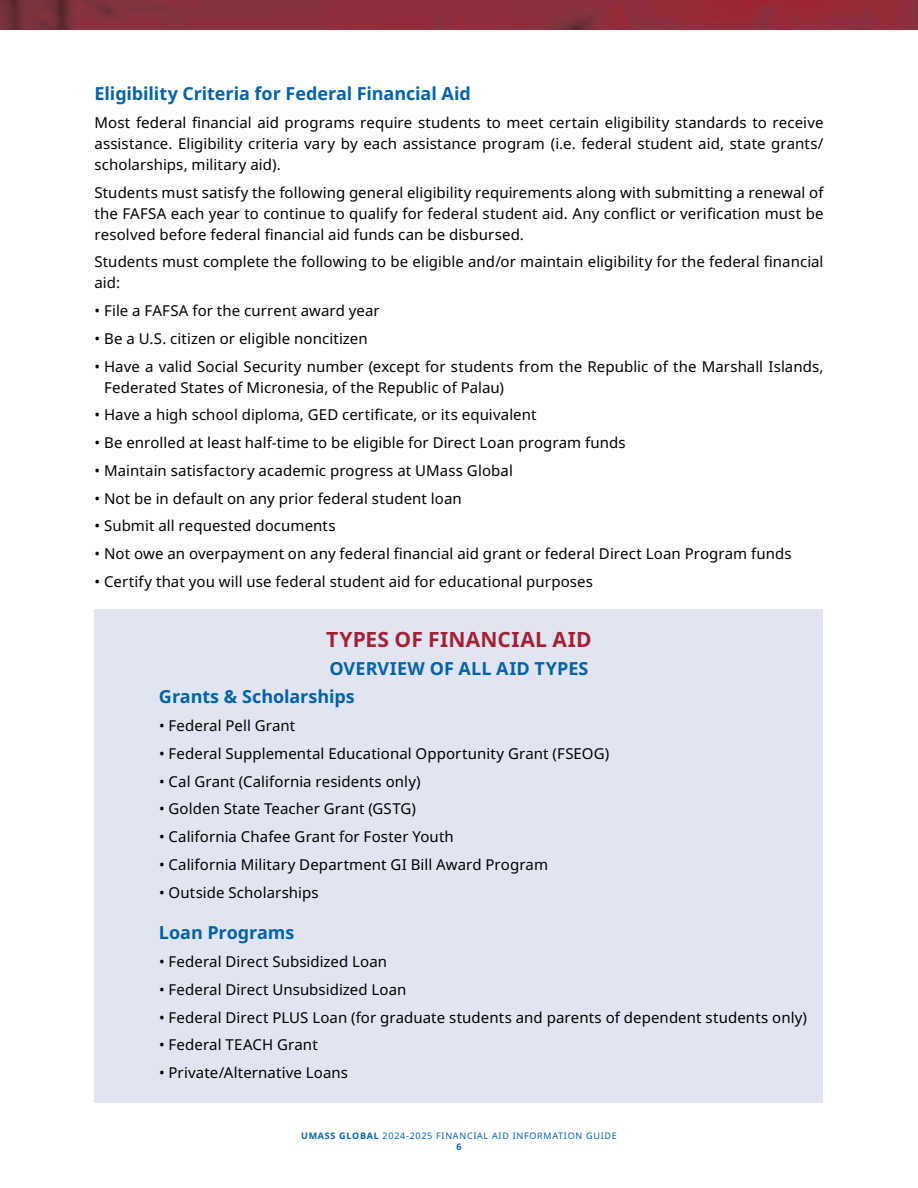
<style>
.page{position:relative;width:918px;height:1188px;background:#fff}
.page>*{position:absolute;margin:0;border:0;box-sizing:border-box;transform-origin:0 0}
.t1{font:700 21px "Noto Sans";letter-spacing:.01em;color:#a32036}
.t2{font:700 18px/28.3px "Noto Sans";letter-spacing:-.005em;color:#0063a7}
.t3{font:15px/27.8px "Noto Sans";letter-spacing:.005em;color:#000}
.t4{font:9px/10.8px "Noto Sans";letter-spacing:.08em;color:#0063a7;text-align:center}
.s1{font-weight:700}
</style>
<div class="page">
<img style="left:0;top:0;width:918px;height:29px">
<div style="left:94px;top:609px;width:730px;height:494px;background:#e1e5f1"></div>
<h4 class="t2" style="left:94px;top:80px;width:378px">Eligibility Criteria for Federal Financial Aid</h4>
<p class="t3" style="left:94px;top:112px;width:731px;line-height:21px">Most federal financial aid programs require students to meet certain eligibility standards to receive assistance. Eligibility criteria vary by each assistance program (i.e. federal student aid, state grants/</p>
<p class="t3" style="left:95px;top:151px;width:730px">scholarships, military aid).<br>Students must satisfy the following general eligibility requirements along with submitting a renewal of</p>
<p class="t3" style="left:95px;top:200px;width:730px">the FAFSA each year to continue to qualify for federal student aid. Any conflict or verification must be</p>
<p class="t3" style="left:95px;top:221px;width:730px">resolved before federal financial aid funds can be disbursed.<br>Students must complete the following to be eligible and/or maintain eligibility for the federal financial</p>
<p class="t3" style="left:95px;top:270px;width:27px">aid:</p>
<p class="t3" style="left:95px;top:297px;width:287px">• File a FAFSA for the current award year</p>
<p class="t3" style="left:95px;top:325px;width:275px">• Be a U.S. citizen or eligible noncitizen</p>
<p class="t3" style="left:95px;top:353px;width:730px">• Have a valid Social Security number (except for students from the Republic of the Marshall Islands,</p>
<p class="t3" style="left:104px;top:374px;width:401px">Federated States of Micronesia, of the Republic of Palau)</p>
<p class="t3" style="left:95px;top:402px;width:444px">• Have a high school diploma, GED certificate, or its equivalent</p>
<p class="t3" style="left:95px;top:429px;width:533px">• Be enrolled at least half-time to be eligible for Direct Loan program funds</p>
<p class="t3" style="left:95px;top:457px;width:420px">• Maintain satisfactory academic progress at UMass Global</p>
<p class="t3" style="left:95px;top:485px;width:369px">• Not be in default on any prior federal student loan</p>
<p class="t3" style="left:95px;top:513px;width:243px">• Submit all requested documents</p>
<p class="t3" style="left:95px;top:540px;width:699px">• Not owe an overpayment on any federal financial aid grant or federal Direct Loan Program funds</p>
<p class="t3" style="left:95px;top:568px;width:500px">• Certify that you will use federal student aid for educational purposes</p>
<h3 class="t1" style="left:326px;top:624px;width:267px">TYPES OF FINANCIAL AID</h3>
<h4 class="t2" style="left:159px;top:655px;width:431px;text-indent:170px">OVERVIEW OF ALL AID TYPES<br>Grants &amp; Scholarships</h4>
<p class="t3" style="left:159px;top:712px;width:138px">• Federal Pell Grant</p>
<p class="t3" style="left:159px;top:740px;width:452px">• Federal Supplemental Educational Opportunity Grant (FSEOG)</p>
<p class="t3" style="left:159px;top:768px;width:263px">• Cal Grant (California residents only)</p>
<p class="t3" style="left:159px;top:795px;width:259px">• Golden State Teacher Grant (GSTG)</p>
<p class="t3" style="left:159px;top:823px;width:296px">• California Chafee Grant for Foster Youth</p>
<p class="t3" style="left:159px;top:851px;width:391px">• California Military Department GI Bill Award Program</p>
<p class="t3" style="left:159px;top:879px;width:161px">• Outside Scholarships</p>
<h4 class="t2" style="left:159px;top:919px;width:137px">Loan Programs</h4>
<p class="t3" style="left:159px;top:948px;width:230px">• Federal Direct Subsidized Loan</p>
<p class="t3" style="left:159px;top:976px;width:249px">• Federal Direct Unsubsidized Loan</p>
<p class="t3" style="left:159px;top:1004px;width:650px">• Federal Direct PLUS Loan (for graduate students and parents of dependent students only)</p>
<p class="t3" style="left:159px;top:1032px;width:160px">• Federal TEACH Grant</p>
<p class="t3" style="left:159px;top:1059px;width:191px">• Private/Alternative Loans</p>
<p class="t4" style="left:301px;top:1130px;width:317px"><span class="s1">UMASS GLOBAL</span> 2024-2025 FINANCIAL AID INFORMATION GUIDE<br><span class="s1">6</span></p>
</div>
